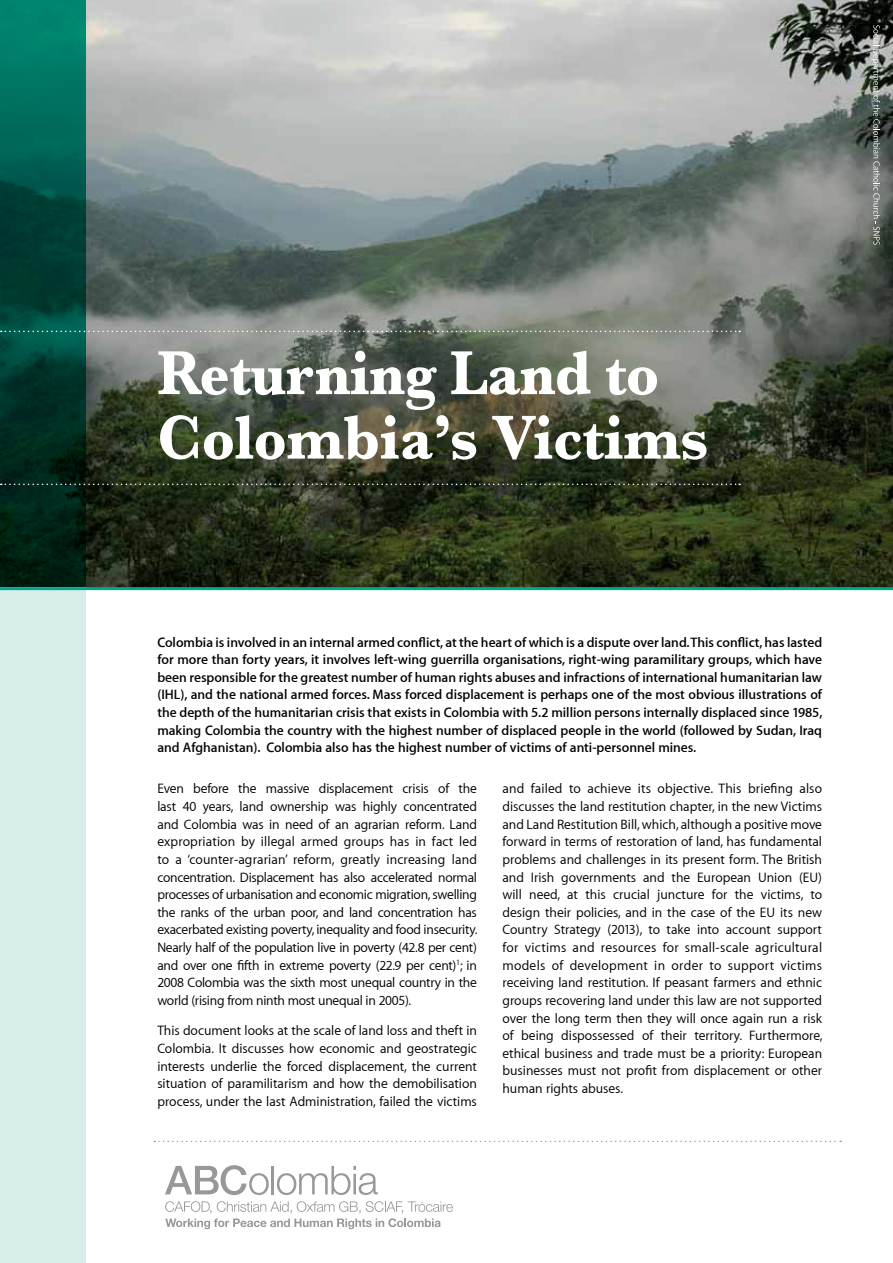
<style>
.page{position:relative;width:893px;height:1263px;background:#fff}
.page>*{position:absolute;margin:0;border:0;box-sizing:border-box;transform-origin:0 0}
.t1{font:700 64.5px/64.5px "Baskerville";color:#fff;scale:.92 1}
.t2{font:13.8px/17.5px "Myriad Set Text";color:#000;text-align:justify}
.t3{font:600 13.8px/17.5px "Myriad Set";color:#000;text-align:justify}
</style>
<div class="page">
<img style="left:85px;top:0;width:808px;height:587px">
<svg style="left:0;top:0;width:85px;height:587px;background:#00473a"></svg>
<div style="left:0;top:588px;width:85px;height:675px;background:#d6ede9"></div>
<svg style="left:154px;top:1140px;width:687px;height:2px"></svg>
<svg style="left:1px;top:331px;width:739px;height:1px"></svg>
<svg style="left:1px;top:484px;width:739px;height:1px"></svg>
<svg style="left:165px;top:1165px;width:104px;height:30px"></svg>
<hr style="left:272px;top:1166px;width:2px;height:28px;background:#96989a">
<svg style="left:277px;top:1166px;width:101px;height:29px"></svg>
<svg style="left:165px;top:1201px;width:288px;height:28px"></svg>
<hr style="left:0;top:587px;width:893px;height:3px;background:#00a88f">
<svg style="left:872px;top:25px;width:8px;height:220px;background:#7c827e"></svg>
<h1 class="t1" style="left:157px;top:341px;width:601px">Returning Land to<br>Colombia’s Victims</h1>
<p class="t3" style="left:157px;top:633px;width:667px">Colombia is involved in an internal armed conflict, at the heart of which is a dispute over land. This conflict, has lasted for more than forty years, it involves left-wing guerrilla organisations, right-wing paramilitary groups, which have been responsible for the greatest number of human rights abuses and infractions of international humanitarian law (IHL), and the national armed forces. Mass forced displacement is perhaps one of the most obvious illustrations of the depth of the humanitarian crisis that exists in Colombia with 5.2 million persons internally displaced since 1985, making Colombia the country with the highest number of displaced people in the world (followed by Sudan, Iraq and Afghanistan). Colombia also has the highest number of victims of anti-personnel mines.</p>
<p class="t2" style="left:157px;top:780px;width:322px">Even before the massive displacement crisis of the last 40 years, land ownership was highly concentrated and Colombia was in need of an agrarian reform. Land expropriation by illegal armed groups has in fact led to a ‘counter-agrarian’ reform, greatly increasing land concentration. Displacement has also accelerated normal processes of urbanisation and economic migration, swelling the ranks of the urban poor, and land concentration has exacerbated existing poverty, inequality and food insecurity.<br>Nearly half of the population live in poverty (42.8 per cent) and over one fifth in extreme poverty (22.9 per cent)<sup>1</sup>; in 2008 Colombia was the sixth most unequal country in the world (rising from ninth most unequal in 2005).</p>
<p class="t2" style="left:157px;top:1022px;width:321px">This document looks at the scale of land loss and theft in Colombia. It discusses how economic and geostrategic interests underlie the forced displacement, the current situation of paramilitarism and how the demobilisation process, under the last Administration, failed the victims</p>
<p class="t2" style="left:502px;top:780px;width:322px">and failed to achieve its objective. This briefing also discusses the land restitution chapter, in the new Victims and Land Restitution Bill, which, although a positive move forward in terms of restoration of land, has fundamental problems and challenges in its present form. The British and Irish governments and the European Union (EU) will need, at this crucial juncture for the victims, to design their policies, and in the case of the EU its new Country Strategy (2013), to take into account support for victims and resources for small-scale agricultural models of development in order to support victims receiving land restitution. If peasant farmers and ethnic groups recovering land under this law are not supported over the long term then they will once again run a risk of being dispossessed of their territory. Furthermore, ethical business and trade must be a priority: European businesses must not profit from displacement or other human rights abuses.</p>
</div>
